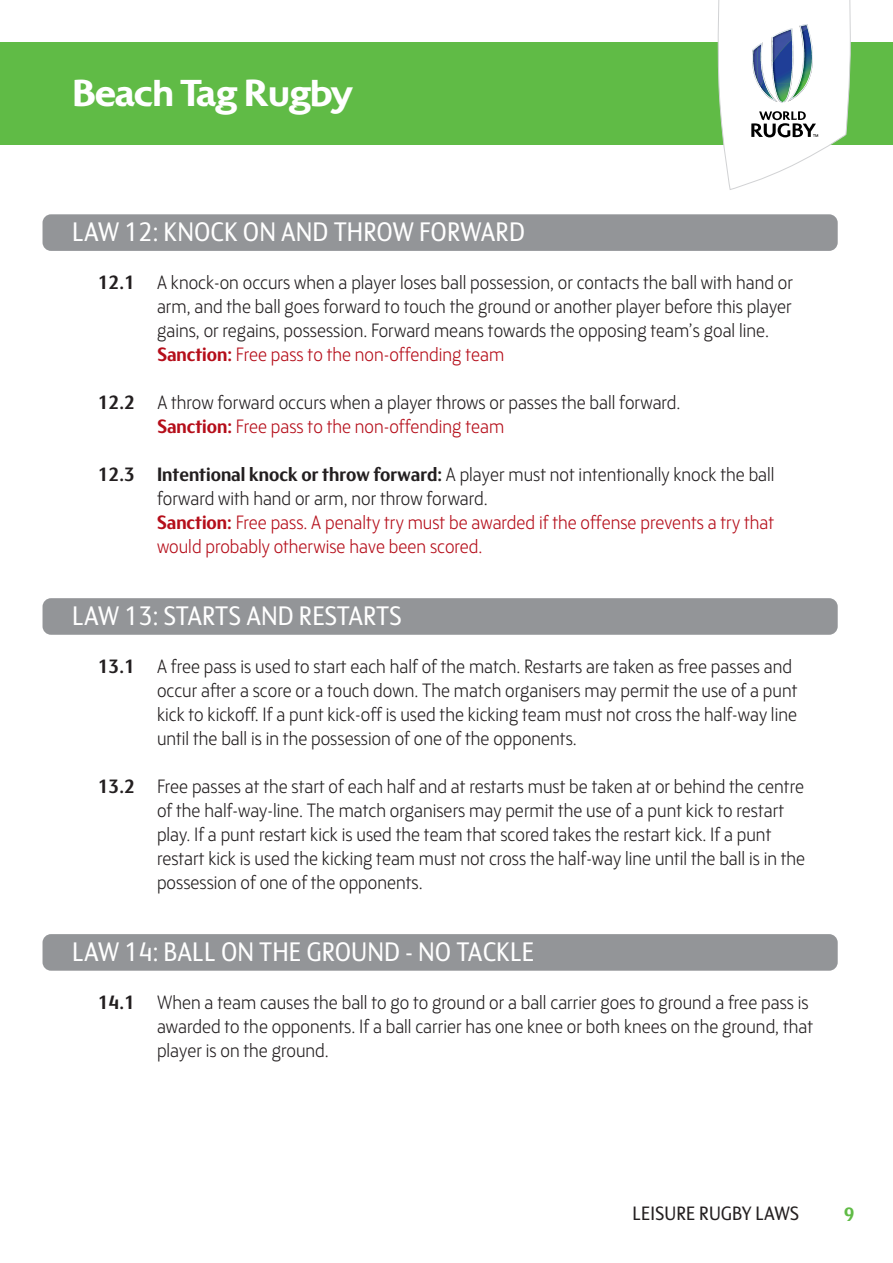
<style>
.page{position:relative;width:893px;height:1263px;background:#fff}
.page>*{position:absolute;margin:0;border:0;box-sizing:border-box;transform-origin:0 0}
.t1{font:700 39px "Colosseum";letter-spacing:-.035em;color:#fff}
.t2{font:27px "FS Blake";color:#fff;scale:.92 1}
.t3{font:300 19.5px/24px "FS Blake";color:#231f20;scale:.93 1}
.t4{font:300 19.5px/24px "FS Blake";color:#b50e1a;scale:.93 1}
.t5{font:19.5px "FS Blake";color:#231f20;scale:.93 1}
.t6{font:700 19.5px "FS Blake";color:#60bb46;scale:.93 1}
.s1{font-weight:700}
.s2{font-weight:700;color:#b50e1a}
.s3{color:#b50e1a}
.s4{font-weight:700;color:#231f20}
.s5{color:#231f20}
</style>
<div class="page">
<div style="left:43px;top:214px;width:795px;height:37px;background:#939598;border-radius:9px"></div>
<div style="left:43px;top:598px;width:795px;height:37px;background:#939598;border-radius:9px"></div>
<div style="left:43px;top:934px;width:795px;height:37px;background:#939598;border-radius:9px"></div>
<div style="left:0;top:43px;width:893px;height:102px;background:#60bb46"></div>
<svg style="left:718px;top:0;width:132px;height:190px"></svg>
<img style="left:765px;top:83px;width:10px;height:17px">
<h1 class="t1" style="left:72px;top:72px;width:282px">Beach Tag Rugby</h1>
<h2 class="t2" style="left:72px;top:223px;width:494px">LAW 12: KNOCK ON AND THROW FORWARD</h2>
<p class="t3" style="left:157px;top:273px;width:685px;text-indent:-59px"><span class="s1">12.1</span> A knock-on occurs when a player loses ball possession, or contacts the ball with hand or arm, and the ball goes forward to touch the ground or another player before this player gains, or regains, possession. Forward means towards the opposing team’s goal line.<br><span class="s2">Sanction:</span> <span class="s3">Free pass to the non-offending team</span></p>
<p class="t3" style="left:157px;top:393px;width:564px;text-indent:-60px"><span class="s1">12.2</span> A throw forward occurs when a player throws or passes the ball forward.<br><span class="s2">Sanction:</span> <span class="s3">Free pass to the non-offending team</span></p>
<p class="t4" style="left:157px;top:465px;width:665px;text-indent:-59px"><span class="s4">12.3 Intentional knock or throw forward:</span> <span class="s5">A player must not intentionally knock the ball forward with hand or arm, nor throw forward.<br></span><span class="s1">Sanction:</span> Free pass. A penalty try must be awarded if the offense prevents a try that would probably otherwise have been scored.</p>
<h2 class="t2" style="left:72px;top:607px;width:360px">LAW 13: STARTS AND RESTARTS</h2>
<p class="t3" style="left:157px;top:657px;width:690px;text-indent:-59px"><span class="s1">13.1</span> A free pass is used to start each half of the match. Restarts are taken as free passes and occur after a score or a touch down. The match organisers may permit the use of a punt kick to kickoff. If a punt kick-off is used the kicking team must not cross the half-way line until the ball is in the possession of one of the opponents.</p>
<p class="t3" style="left:157px;top:777px;width:699px;text-indent:-59px"><span class="s1">13.2</span> Free passes at the start of each half and at restarts must be taken at or behind the centre of the half-way-line. The match organisers may permit the use of a punt kick to restart play. If a punt restart kick is used the team that scored takes the restart kick. If a punt restart kick is used the kicking team must not cross the half-way line until the ball is in the possession of one of the opponents.</p>
<h2 class="t2" style="left:72px;top:943px;width:504px">LAW 14: BALL ON THE GROUND - NO TACKLE</h2>
<p class="t3" style="left:157px;top:993px;width:707px;text-indent:-59px"><span class="s1">14.1</span> When a team causes the ball to go to ground or a ball carrier goes to ground a free pass is awarded to the opponents. If a ball carrier has one knee or both knees on the ground, that player is on the ground.</p>
<p class="t5" style="left:633px;top:1206px;width:181px">LEISURE RUGBY LAWS</p>
<p class="t6" style="left:844px;top:1208px;width:13px">9</p>
</div>
